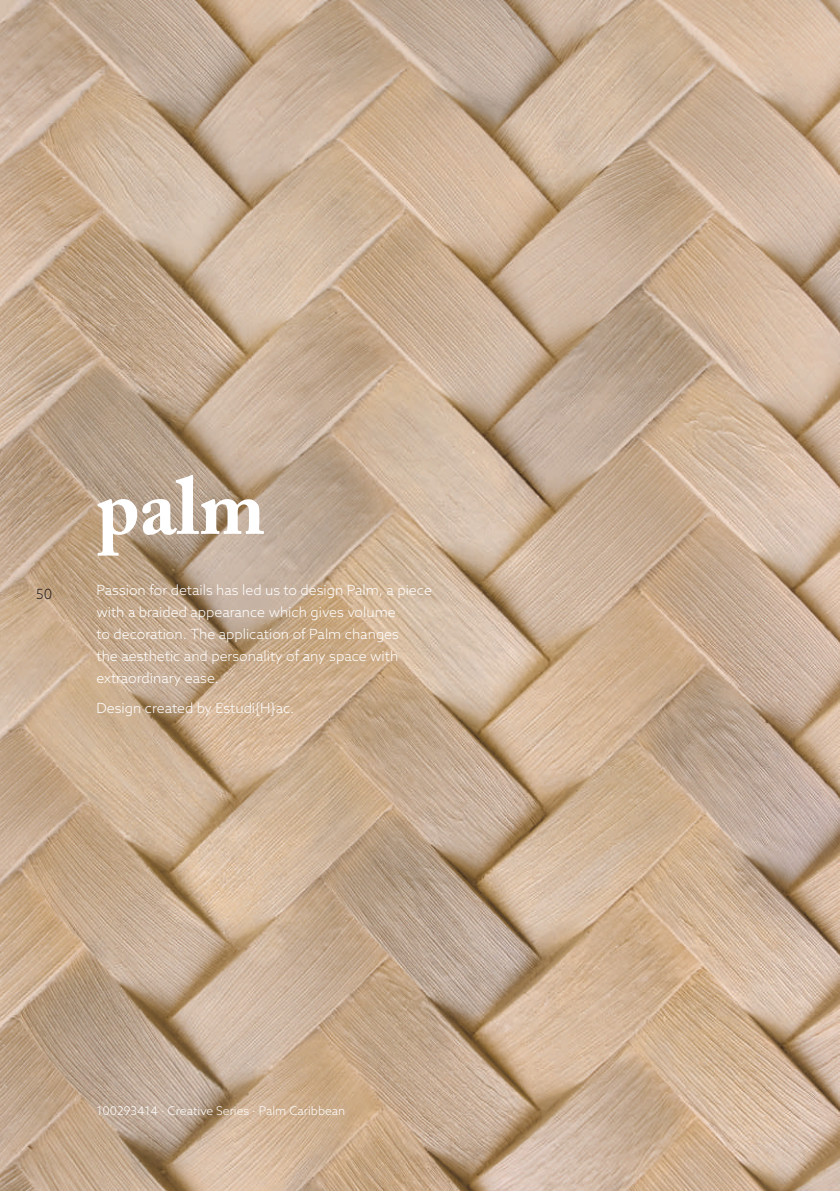
<style>
.page{position:relative;width:840px;height:1191px;background:#fff}
.page>*{position:absolute;margin:0;border:0;box-sizing:border-box;transform-origin:0 0}
.t1{font:700 80px "Adobe Caslon Pro";color:#fff}
.t2{font:300 14px/22px "Azo Sans";color:#fff}
.t3{font:300 14px "Azo Sans";color:#231f20}
.t4{font:300 12px "Azo Sans";color:#fff}
</style>
<div class="page">
<img style="left:0;top:0;width:839px;height:1191px">
<p class="t3" style="left:36px;top:584px;width:17px">50</p>
<h1 class="t1" style="left:96px;top:459px;width:170px">palm</h1>
<p class="t2" style="left:96px;top:578px;width:337px">Passion for details has led us to design Palm, a piece with a braided appearance which gives volume<br>to decoration. The application of Palm changes<br>the aesthetic and personality of any space with extraordinary ease.</p>
<p class="t2" style="left:96px;top:696px;width:199px">Design created by Estudi{H}ac.</p>
<p class="t4" style="left:96px;top:1103px;width:250px">100293414 · Creative Series · Palm Caribbean</p>
</div>
